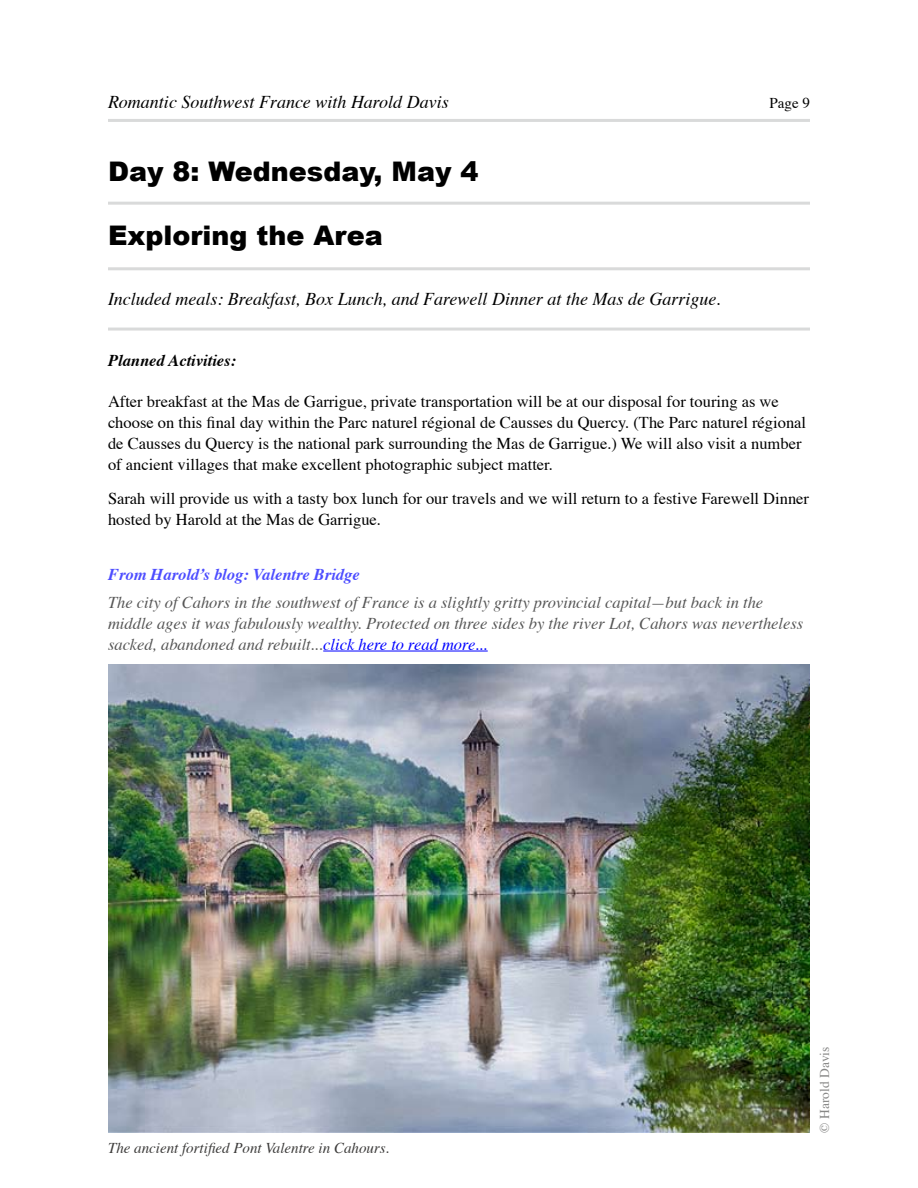
<style>
.page{position:relative;width:918px;height:1188px;background:#fff}
.page>*{position:absolute;margin:0;border:0;box-sizing:border-box;transform-origin:0 0}
.t1{font:900 27px "Arial";color:#000}
.t2{font:italic 18px "Times";color:#000}
.t3{font:16.5px/21px "Times";color:#000}
.t4{font:italic 16.5px/21px "Times";color:#565656}
.t5{font:italic 700 16.5px "Times";color:#4d4dff}
.t6{font:italic 700 16.5px "Times";color:#000}
.t7{font:italic 15px "Times";color:#3c3b3a}
.t8{font:15px "Times";color:#000}
.t9{font:13.5px "Times";color:#878786}
.s1{color:#00f}
</style>
<div class="page">
<hr style="left:108px;top:119px;width:702px;height:3px;background:#d9dada">
<hr style="left:108px;top:202px;width:702px;height:3px;background:#d9dada">
<hr style="left:108px;top:267px;width:702px;height:3px;background:#d9dada">
<hr style="left:108px;top:328px;width:702px;height:3px;background:#d9dada">
<img style="left:108px;top:664px;width:702px;height:468px">
<hr style="left:323px;top:651px;width:165px;height:1px;background:#00f">
<p class="t2" style="left:108px;top:86px;width:342px">Romantic Southwest France with Harold Davis</p>
<p class="t8" style="left:770px;top:89px;width:31px">Page</p>
<h1 class="t1" style="left:108px;top:157px;width:372px">Day 8: Wednesday, May 4</h1>
<h1 class="t1" style="left:108px;top:221px;width:276px">Exploring the Area</h1>
<p class="t2" style="left:108px;top:283px;width:615px">Included meals: Breakfast, Box Lunch, and Farewell Dinner at the Mas de Garrigue.</p>
<p class="t6" style="left:108px;top:345px;width:130px">Planned Activities:</p>
<p class="t3" style="left:108px;top:389px;width:700px">After breakfast at the Mas de Garrigue, private transportation will be at our disposal for touring as we choose on this final day within the Parc naturel régional de Causses du Quercy. (The Parc naturel régional de Causses du Quercy is the national park surrounding the Mas de Garrigue.) We will also visit a number of ancient villages that make excellent photographic subject matter.</p>
<p class="t3" style="left:108px;top:487px;width:703px">Sarah will provide us with a tasty box lunch for our travels and we will return to a festive Farewell Dinner hosted by Harold at the Mas de Garrigue.</p>
<p class="t5" style="left:108px;top:559px;width:253px">From Harold’s blog: Valentre Bridge</p>
<p class="t4" style="left:108px;top:590px;width:697px">The city of Cahors in the southwest of France is a slightly gritty provincial capital—but back in the middle ages it was fabulously wealthy. Protected on three sides by the river Lot, Cahors was nevertheless sacked, abandoned and rebuilt...<span class="s1">click here to read more...</span></p>
<p class="t7" style="left:108px;top:1134px;width:283px">The ancient fortified Pont Valentre in Cahours.</p>
<p class="t9" style="left:812px;top:1133px;width:87px;rotate:-90deg">© Harold Davis</p>
</div>
